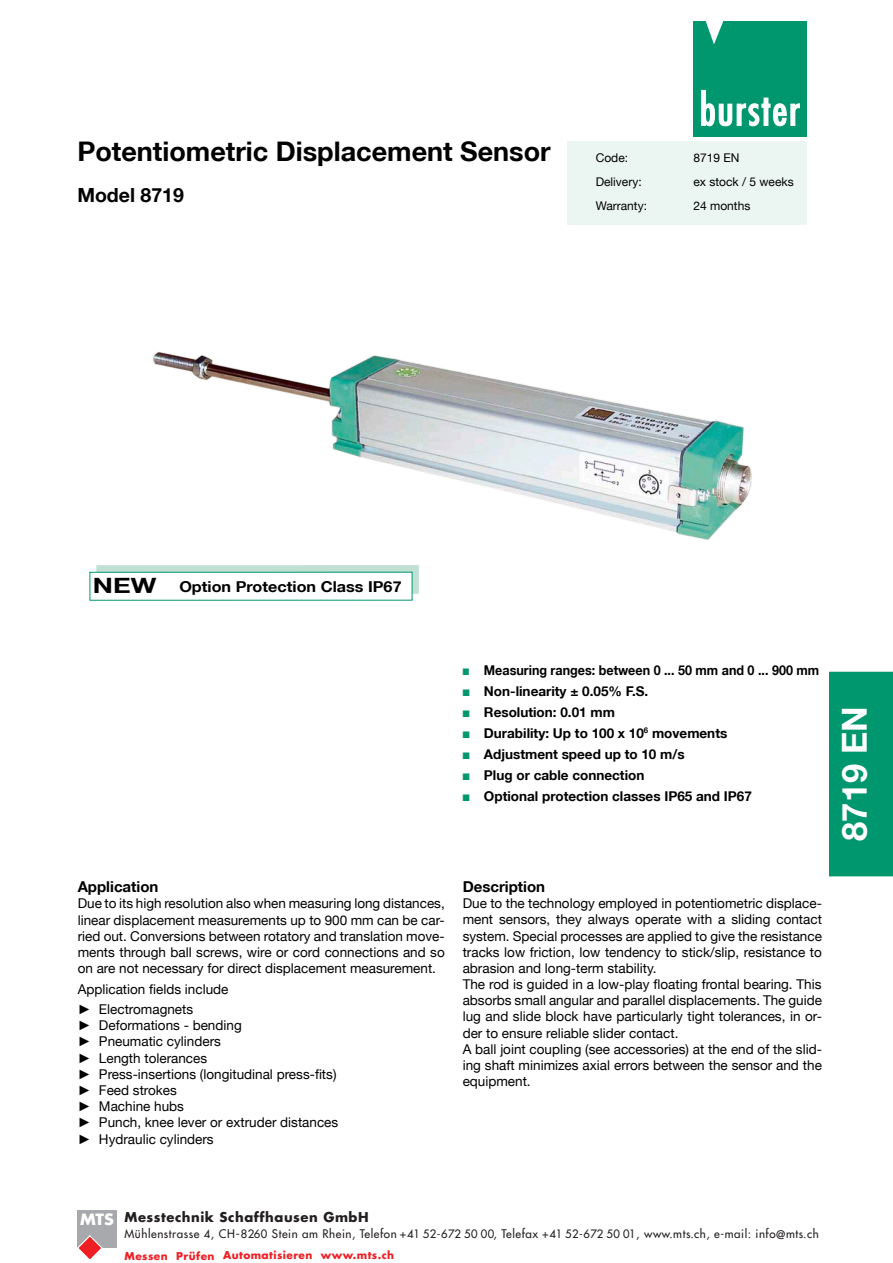
<style>
.page{position:relative;width:893px;height:1263px;background:#fff}
.page>*{position:absolute;margin:0;border:0;box-sizing:border-box;transform-origin:0 0}
.t1{font:700 34.5px "Helvetica Neue LT";color:#fff}
.t2{font:700 27px "Helvetica Neue LT";color:#000}
.t3{font:700 19.5px "Helvetica Neue LT";color:#000}
.t4{font:700 15px "Helvetica Neue LT";color:#000;scale:1.08 1}
.t5{font:700 15px "Helvetica Neue LT";color:#000}
.t6{font:13.5px/16.2px "Helvetica Neue LT";color:#000}
.t7{font:700 13.5px/21px "Helvetica Neue LT";color:#000;scale:.93 1}
.t8{font:700 13.2px "Futura";letter-spacing:.04em;color:#231f20}
.t9{font:12px "Helvetica Neue LT";color:#000}
.t10{font:11.55px "Futura";letter-spacing:.045em;color:#231f20}
.t11{font:700 10.5px "Futura";letter-spacing:.04em;color:#ee1e24}
.s1{font-size:21px}
.s2{font-family:"Monotype Sorts";font-weight:400;font-size:9px;color:#00976f}
.s3{font-family:"Arial"}
.s4{font-size:15.15px;color:#fff}
.s5{font-size:11.25px}
.s6{font-size:11.7px}
</style>
<div class="page">
<img style="left:153px;top:352px;width:599px;height:188px">
<div style="left:567px;top:141px;width:240px;height:84px;background:#ebf5f1"></div>
<div style="left:829px;top:672px;width:64px;height:204px;background:#00976f"></div>
<div style="left:693px;top:21px;width:114px;height:115px;background:#00976f"></div>
<svg style="left:706px;top:21px;width:17px;height:23px"></svg>
<svg style="left:701px;top:90px;width:99px;height:37px"></svg>
<svg style="left:96px;top:565px;width:323px;height:29px;background:#b9ddd0"></svg>
<div style="left:90px;top:572px;width:322px;height:28px;background:#fff"></div>
<div style="left:77px;top:1211px;width:40px;height:37px;background:#a8a9ad"></div>
<svg style="left:77px;top:1235px;width:26px;height:24px"></svg>
<h2 class="t2" style="left:77px;top:134px;width:475px">Potentiometric Displacement Sensor</h2>
<h3 class="t3" style="left:77px;top:183px;width:108px">Model 8719</h3>
<p class="t9" style="left:596px;top:151px;width:34px">Code:</p>
<p class="t9" style="left:693px;top:151px;width:48px">8719 EN</p>
<p class="t9" style="left:596px;top:175px;width:47px">Delivery:</p>
<p class="t9" style="left:693px;top:175px;width:102px">ex stock / 5 weeks</p>
<p class="t9" style="left:596px;top:199px;width:53px">Warranty:</p>
<p class="t9" style="left:693px;top:199px;width:58px">24 months</p>
<p class="t4" style="left:93px;top:577px;width:287px"><span class="s1">NEW</span> Option Protection Class IP67</p>
<p class="t7" style="left:463px;top:659px;width:385px"><span class="s2">Q</span> Measuring ranges: between 0 ... 50 mm and 0 ... 900 mm <span class="s2">Q</span> Non-linearity ± 0.05% F.S.<br><span class="s2">Q</span> Resolution: 0.01 mm<br><span class="s2">Q</span> Durability: Up to 100 x 10<sup>6</sup> movements<br><span class="s2">Q</span> Adjustment speed up to 10 m/s<br><span class="s2">Q</span> Plug or cable connection<br><span class="s2">Q</span> Optional protection classes IP65 and IP67</p>
<p class="t5" style="left:78px;top:877px;width:82px">Application</p>
<p class="t6" style="left:78px;top:895px;width:369px;text-align:justify">Due to its high resolution also when measuring long distances, linear displacement measurements up to 900 mm can be car&shy;ried out. Conversions between rotatory and translation move&shy;ments through ball screws, wire or cord connections and so on are not necessary for direct displacement measurement.</p>
<p class="t6" style="left:78px;top:978px;width:152px;line-height:20.4px">Application fields include <span class="s3">►</span> Electromagnets</p>
<p class="t6" style="left:78px;top:1017px;width:262px"><span class="s3">►</span> Deformations - bending<br><span class="s3">►</span> Pneumatic cylinders<br><span class="s3">►</span> Length tolerances<br><span class="s3">►</span> Press-insertions (longitudinal press-fits) <span class="s3">►</span> Feed strokes<br><span class="s3">►</span> Machine hubs<br><span class="s3">►</span> Punch, knee lever or extruder distances <span class="s3">►</span> Hydraulic cylinders</p>
<p class="t5" style="left:463px;top:877px;width:84px">Description</p>
<p class="t6" style="left:463px;top:895px;width:361px">Due to the technology employed in potentiometric displace&shy;ment sensors, they always operate with a sliding contact system. Special processes are applied to give the resistance tracks low friction, low tendency to stick/slip, resistance to abrasion and long-term stability.<br>The rod is guided in a low-play floating frontal bearing. This absorbs small angular and parallel displacements. The guide lug and slide block have particularly tight tolerances, in or&shy;der to ensure reliable slider contact.<br>A ball joint coupling (see accessories) at the end of the slid&shy;ing shaft minimizes axial errors between the sensor and the equipment.</p>
<h1 class="t1" style="left:833px;top:841px;width:136px;rotate:-90deg">8719 EN</h1>
<p class="t8" style="left:80px;top:1211px;width:290px"><span class="s4">MTS</span> Messtechnik Schaffhausen GmbH</p>
<p class="t10" style="left:125px;top:1228px;width:696px">Mühlenstrasse <span class="s5">4</span><span class="s6">,</span> CH<span class="s6">-</span><span class="s5">8260</span> Stein am Rhein, Telefon <span class="s6">+</span><span class="s5">41 52-672 50 00</span><span class="s6">,</span> Telefax <span class="s6">+</span><span class="s5">41 52-672 50 01</span><span class="s6">,</span> www.mts.ch, e-mail: info@mts.ch</p>
<p class="t11" style="left:125px;top:1250px;width:271px">Messen Prüfen Automatisieren www.mts.ch</p>
</div>
